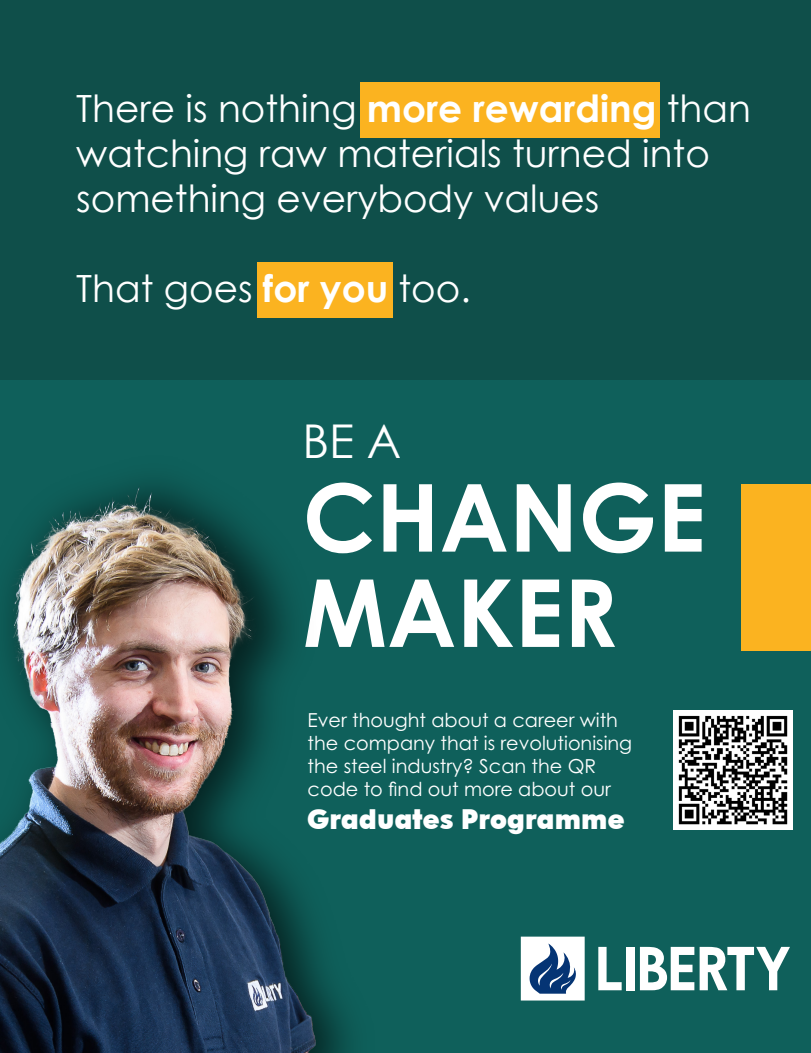
<style>
.page{position:relative;width:811px;height:1053px;background:#fff}
.page>*{position:absolute;margin:0;border:0;box-sizing:border-box;transform-origin:0 0}
.t1{font:700 93.75px/95.2px "Century Gothic";color:#fff}
.t2{font:46.5px "Century Gothic";color:#fff}
.t3{font:37.5px/45px "Century Gothic";color:#fff}
.t4{font:900 27.5px "Century Gothic Paneuropean";color:#fff}
.t5{font:19.25px/23.1px "Century Gothic Pro";color:#fff}
.s1{font-weight:700}
</style>
<div class="page">
<div style="left:0;top:0;width:811px;height:1052px;background:#0f605b"></div>
<div style="left:741px;top:484px;width:70px;height:167px;background:#fbb320"></div>
<svg style="left:601px;top:946px;width:21px;height:44px"></svg>
<div style="left:626px;top:946px;width:8px;height:44px;background:#fff"></div>
<svg style="left:640px;top:946px;width:54px;height:44px"></svg>
<svg style="left:700px;top:946px;width:90px;height:44px"></svg>
<div style="left:0;top:0;width:811px;height:379px;background:#0f4f4a"></div>
<img style="left:520px;top:936px;width:81px;height:65px">
<img style="left:0;top:483px;width:349px;height:569px">
<div style="left:257px;top:262px;width:136px;height:56px;background:#fbb320"></div>
<div style="left:361px;top:82px;width:299px;height:55px;background:#fbb320"></div>
<img style="left:674px;top:710px;width:119px;height:119px">
<h3 class="t3" style="left:76px;top:85px;width:676px">There is nothing <span class="s1">more rewarding</span> than watching raw materials turned into something everybody values</h3>
<h3 class="t3" style="left:76px;top:265px;width:396px">That goes <span class="s1">for you</span> too.</h3>
<h2 class="t2" style="left:302px;top:408px;width:100px">BE A</h2>
<h1 class="t1" style="left:303px;top:465px;width:405px">CHANGE<br>MAKER</h1>
<p class="t5" style="left:308px;top:708px;width:326px">Ever thought about a career with the company that is revolutionising the steel industry? Scan the QR code to find out more about our</p>
<h3 class="t4" style="left:308px;top:799px;width:318px">Graduates Programme</h3>
</div>
